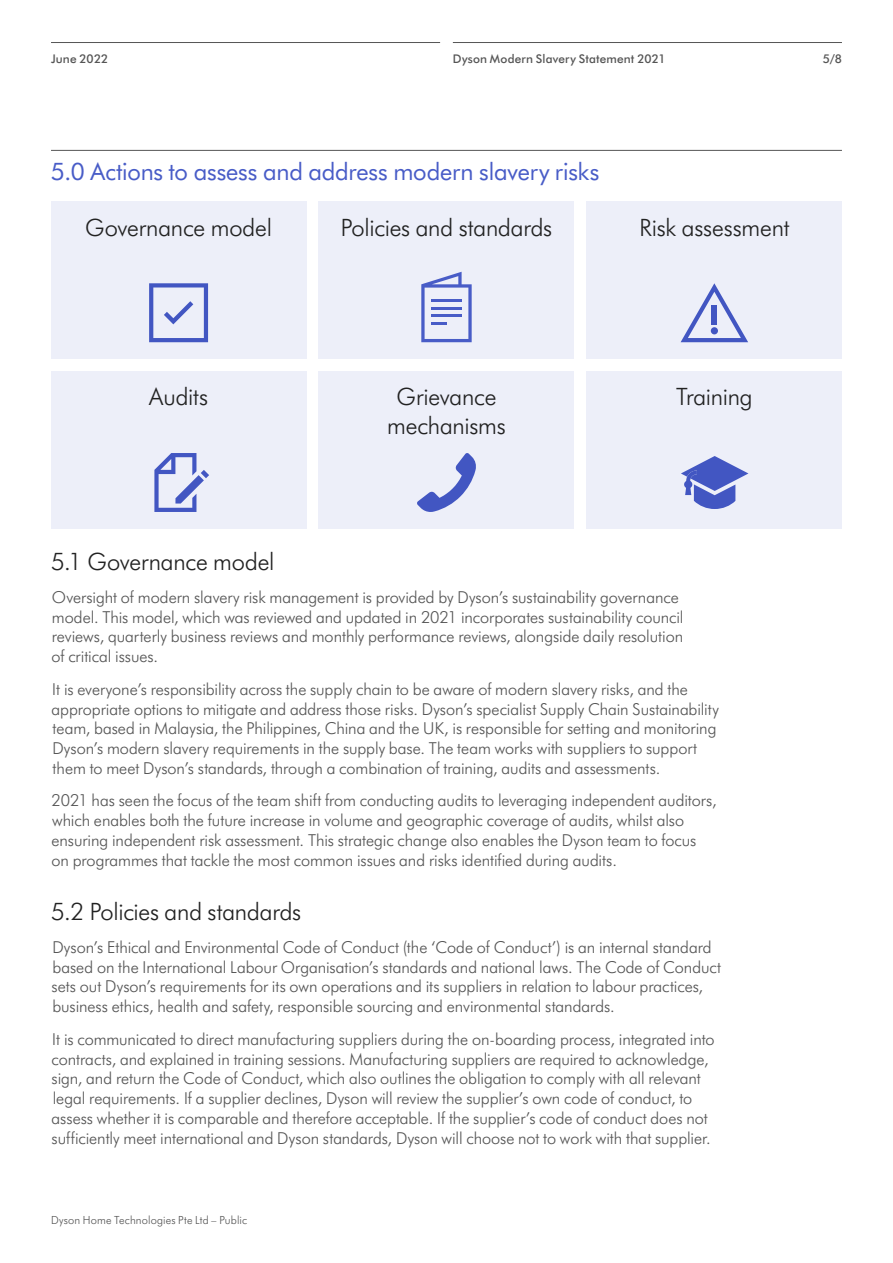
<style>
.page{position:relative;width:893px;height:1263px;background:#fff}
.page>*{position:absolute;margin:0;border:0;box-sizing:border-box;transform-origin:0 0}
.t1{font:300 24px/28.8px "Dyson Futura";letter-spacing:-.005em;color:#222;text-align:center}
.t2{font:24px "Dyson Futura";letter-spacing:-.005em;color:#485cc7}
.t3{font:300 16.5px/19.8px "Dyson Futura";color:#555}
.t4{font:500 12px "Dyson Futura";letter-spacing:.015em;color:#555}
.t5{font:300 11.25px "Dyson Futura";letter-spacing:.015em;color:#555}
</style>
<div class="page">
<hr style="left:51px;top:42px;width:389px;height:1px;background:#555">
<hr style="left:453px;top:42px;width:389px;height:1px;background:#555">
<hr style="left:51px;top:150px;width:791px;height:1px;background:#555">
<div style="left:51px;top:202px;width:255px;height:157px;background:#edeff9"></div>
<div style="left:51px;top:371px;width:255px;height:158px;background:#edeff9"></div>
<div style="left:319px;top:371px;width:255px;height:158px;background:#edeff9"></div>
<div style="left:319px;top:202px;width:255px;height:157px;background:#edeff9"></div>
<div style="left:587px;top:202px;width:255px;height:157px;background:#edeff9"></div>
<div style="left:587px;top:371px;width:255px;height:158px;background:#edeff9"></div>
<svg style="left:154px;top:453px;width:55px;height:59px"></svg>
<svg style="left:681px;top:283px;width:67px;height:59px"></svg>
<svg style="left:417px;top:453px;width:59px;height:59px"></svg>
<svg style="left:421px;top:272px;width:51px;height:70px"></svg>
<svg style="left:681px;top:456px;width:67px;height:53px"></svg>
<div style="left:684px;top:480px;width:8px;height:8px;background:#485cc7;border-radius:50%"></div>
<svg style="left:149px;top:283px;width:59px;height:59px"></svg>
<p class="t4" style="left:51px;top:50px;width:59px">June 2022</p>
<p class="t4" style="left:453px;top:50px;width:214px">Dyson Modern Slavery Statement 2021</p>
<p class="t4" style="left:823px;top:50px;width:21px">5/8</p>
<p class="t2" style="left:51px;top:155px;width:550px">5.0 Actions to assess and address modern slavery risks</p>
<p class="t1" style="left:85px;top:212px;width:188px">Governance model</p>
<p class="t1" style="left:341px;top:212px;width:213px">Policies and standards</p>
<p class="t1" style="left:639px;top:212px;width:152px">Risk assessment</p>
<p class="t1" style="left:149px;top:381px;width:60px">Audits</p>
<p class="t1" style="left:387px;top:381px;width:120px">Grievance mechanisms</p>
<p class="t1" style="left:676px;top:381px;width:78px">Training</p>
<p class="t1" style="left:51px;top:546px;width:225px">5.1 Governance model</p>
<p class="t3" style="left:52px;top:586px;width:633px">Oversight of modern slavery risk management is provided by Dyson’s sustainability governance model. This model, which was reviewed and updated in 2021 incorporates sustainability council reviews, quarterly business reviews and monthly performance reviews, alongside daily resolution of critical issues.</p>
<p class="t3" style="left:52px;top:678px;width:669px">It is everyone’s responsibility across the supply chain to be aware of modern slavery risks, and the appropriate options to mitigate and address those risks. Dyson’s specialist Supply Chain Sustainability team, based in Malaysia, the Philippines, China and the UK, is responsible for setting and monitoring Dyson’s modern slavery requirements in the supply base. The team works with suppliers to support them to meet Dyson’s standards, through a combination of training, audits and assessments.</p>
<p class="t3" style="left:52px;top:790px;width:667px">2021 has seen the focus of the team shift from conducting audits to leveraging independent auditors, which enables both the future increase in volume and geographic coverage of audits, whilst also ensuring independent risk assessment. This strategic change also enables the Dyson team to focus on programmes that tackle the most common issues and risks identified during audits.</p>
<p class="t1" style="left:51px;top:896px;width:252px">5.2 Policies and standards</p>
<p class="t3" style="left:52px;top:936px;width:671px">Dyson’s Ethical and Environmental Code of Conduct (the ‘Code of Conduct’) is an internal standard based on the International Labour Organisation’s standards and national laws. The Code of Conduct sets out Dyson’s requirements for its own operations and its suppliers in relation to labour practices, business ethics, health and safety, responsible sourcing and environmental standards.</p>
<p class="t3" style="left:51px;top:1028px;width:665px">It is communicated to direct manufacturing suppliers during the on-boarding process, integrated into contracts, and explained in training sessions. Manufacturing suppliers are required to acknowledge, sign, and return the Code of Conduct, which also outlines the obligation to comply with all relevant legal requirements. If a supplier declines, Dyson will review the supplier’s own code of conduct, to assess whether it is comparable and therefore acceptable. If the supplier’s code of conduct does not sufficiently meet international and Dyson standards, Dyson will choose not to work with that supplier.</p>
<p class="t5" style="left:51px;top:1212px;width:198px">Dyson Home Technologies Pte Ltd – Public</p>
</div>
